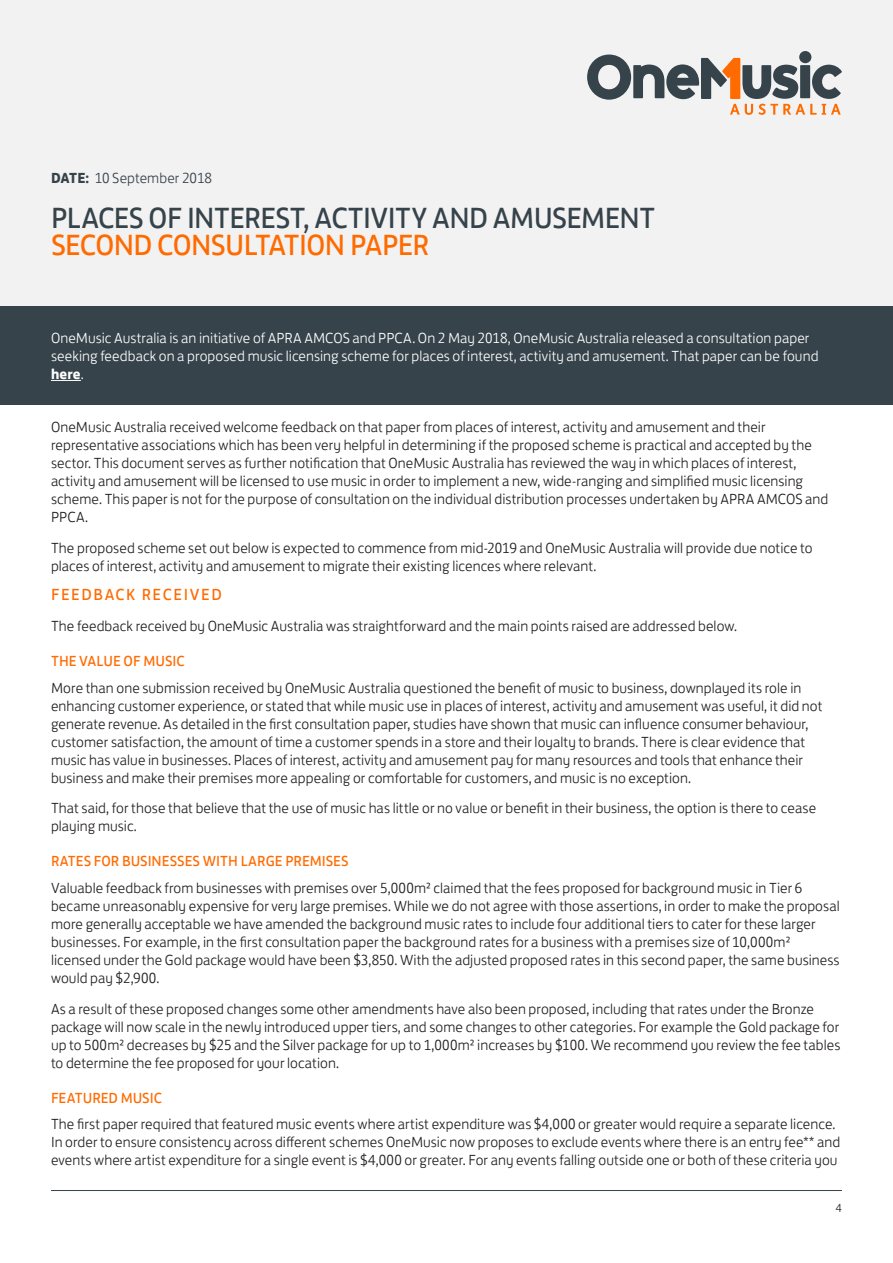
<style>
.page{position:relative;width:893px;height:1263px;background:#fff}
.page>*{position:absolute;margin:0;border:0;box-sizing:border-box;transform-origin:0 0}
.Document_Heading{font:30px/27px "FS Jack";letter-spacing:-.02em;color:#36434b}
.Body_Copy{font:16.5px "FS Jack";letter-spacing:.1em;color:#ff6b00}
.Body_Copy-2{font:300 15px/18px "FS Jack";letter-spacing:.005em;color:#231f20}
.t1{font:300 15px/18px "FS Jack";letter-spacing:.005em;color:#fff}
.Sub_Heading{font:15px "FS Jack";color:#ff6b00}
.t2{font:300 15px "FS Jack";letter-spacing:.005em;color:#36434b}
.t3{font:300 12px "FS Jack";color:#231f20}
.s1{font-weight:700}
.s2{color:#ff6b00}
</style>
<div class="page">
<hr style="left:51px;top:1190px;width:791px;height:1px;background:#36434b">
<div style="left:0;top:0;width:893px;height:306px;background:#f2f2f2"></div>
<div style="left:799px;top:51px;width:12px;height:12px;background:#36434b;border-radius:50%"></div>
<svg style="left:587px;top:55px;width:255px;height:60px"></svg>
<div style="left:0;top:306px;width:893px;height:98px;background:#36434b"></div>
<hr style="left:51px;top:380px;width:30px;height:1px;background:#fff">
<p class="t2" style="left:51px;top:166px;width:163px"><span class="s1">DATE:</span> 10 September 2018</p>
<p class="Document_Heading" style="left:51px;top:202px;width:606px">PLACES OF INTEREST, ACTIVITY AND AMUSEMENT<br><span class="s2">SECOND CONSULTATION PAPER</span></p>
<p class="t1" style="left:51px;top:327px;width:769px">OneMusic Australia is an initiative of APRA AMCOS and PPCA. On 2 May 2018, OneMusic Australia released a consultation paper seeking feedback on a proposed music licensing scheme for places of interest, activity and amusement. That paper can be found <span class="s1">here</span>.</p>
<p class="Body_Copy-2" style="left:51px;top:417px;width:779px">OneMusic Australia received welcome feedback on that paper from places of interest, activity and amusement and their representative associations which has been very helpful in determining if the proposed scheme is practical and accepted by the sector. This document serves as further notification that OneMusic Australia has reviewed the way in which places of interest, activity and amusement will be licensed to use music in order to implement a new, wide-ranging and simplified music licensing scheme. This paper is not for the purpose of consultation on the individual distribution processes undertaken by APRA AMCOS and PPCA.</p>
<p class="Body_Copy-2" style="left:51px;top:537px;width:763px">The proposed scheme set out below is expected to commence from mid-2019 and OneMusic Australia will provide due notice to places of interest, activity and amusement to migrate their existing licences where relevant.</p>
<p class="Body_Copy" style="left:51px;top:581px;width:172px">FEEDBACK RECEIVED</p>
<p class="Body_Copy-2" style="left:51px;top:615px;width:688px">The feedback received by OneMusic Australia was straightforward and the main points raised are addressed below.</p>
<p class="Sub_Heading" style="left:51px;top:649px;width:135px">THE VALUE OF MUSIC</p>
<p class="Body_Copy-2" style="left:51px;top:677px;width:773px">More than one submission received by OneMusic Australia questioned the benefit of music to business, downplayed its role in enhancing customer experience, or stated that while music use in places of interest, activity and amusement was useful, it did not generate revenue. As detailed in the first consultation paper, studies have shown that music can influence consumer behaviour, customer satisfaction, the amount of time a customer spends in a store and their loyalty to brands. There is clear evidence that music has value in businesses. Places of interest, activity and amusement pay for many resources and tools that enhance their business and make their premises more appealing or comfortable for customers, and music is no exception.</p>
<p class="Body_Copy-2" style="left:51px;top:798px;width:767px">That said, for those that believe that the use of music has little or no value or benefit in their business, the option is there to cease playing music.</p>
<p class="Sub_Heading" style="left:51px;top:849px;width:299px">RATES FOR BUSINESSES WITH LARGE PREMISES</p>
<p class="Body_Copy-2" style="left:51px;top:877px;width:790px">Valuable feedback from businesses with premises over 5,000m2 claimed that the fees proposed for background music in Tier 6 became unreasonably expensive for very large premises. While we do not agree with those assertions, in order to make the proposal more generally acceptable we have amended the background music rates to include four additional tiers to cater for these larger businesses. For example, in the first consultation paper the background rates for a business with a premises size of 10,000m2 licensed under the Gold package would have been $3,850. With the adjusted proposed rates in this second paper, the same business would pay $2,900.</p>
<p class="Body_Copy-2" style="left:51px;top:998px;width:791px">As a result of these proposed changes some other amendments have also been proposed, including that rates under the Bronze package will now scale in the newly introduced upper tiers, and some changes to other categories. For example the Gold package for up to 500m2 decreases by $25 and the Silver package for up to 1,000m2 increases by $100. We recommend you review the fee tables to determine the fee proposed for your location.</p>
<p class="Sub_Heading" style="left:51px;top:1085px;width:112px">FEATURED MUSIC</p>
<p class="Body_Copy-2" style="left:51px;top:1113px;width:791px">The first paper required that featured music events where artist expenditure was $4,000 or greater would require a separate licence.<br>In order to ensure consistency across different schemes OneMusic now proposes to exclude events where there is an entry fee** and events where artist expenditure for a single event is $4,000 or greater. For any events falling outside one or both of these criteria you</p>
<p class="t3" style="left:836px;top:1198px;width:8px">4</p>
</div>
